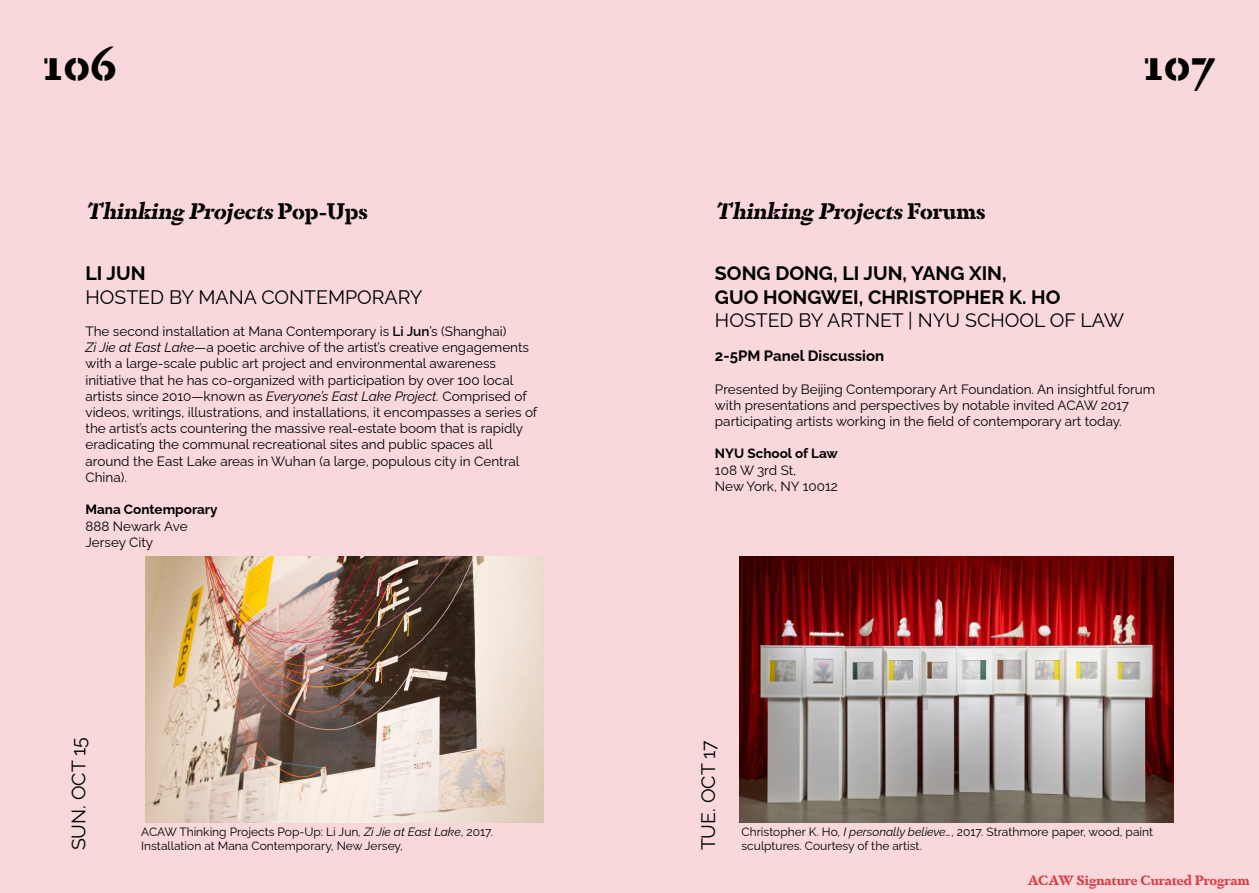
<style>
.page{position:relative;width:1259px;height:893px;background:#fff}
.page>*{position:absolute;margin:0;border:0;box-sizing:border-box;transform-origin:0 0}
.t1{font:700 46.5px "Dapifer Stencil";color:#000}
.t2{font:italic 700 22.5px "Dapifer Stencil";color:#000}
.t3{font:19.5px "Raleway";color:#000}
.t4{font:700 19.5px/23.4px "Raleway";color:#000}
.t5{font:700 15px "Raleway";color:#000}
.t6{font:13.5px/16.2px "Raleway";color:#000}
.t7{font:700 13.5px "Raleway";color:#000}
.t8{font:700 13.5px "Dapifer Stencil";color:#da3c47}
.t9{font:12px/13.5px "Raleway";color:#000}
.s1{font-style:normal}
.s2{font-weight:600}
.s3{font-style:italic}
</style>
<div class="page">
<div style="left:0;top:0;width:636px;height:893px;background:#f8d8da"></div>
<div style="left:628px;top:0;width:631px;height:893px;background:#f8d8da"></div>
<img style="left:739px;top:556px;width:434px;height:266px">
<img style="left:145px;top:556px;width:399px;height:266px">
<h1 class="t1" style="left:43px;top:29px;width:76px">106</h1>
<h1 class="t1" style="left:1143px;top:29px;width:75px">107</h1>
<h2 class="t2" style="left:85px;top:195px;width:284px">Thinking Projects<span class="s1">P o p - U p s</span></h2>
<h2 class="t2" style="left:715px;top:195px;width:272px">Thinking Projects<span class="s1">F o r u m s</span></h2>
<h3 class="t4" style="left:85px;top:260px;width:62px">LI JUN</h3>
<h3 class="t3" style="left:85px;top:281px;width:339px">HOSTED BY MANA CONTEMPORARY</h3>
<p class="t6" style="left:85px;top:322px;width:453px">The second installation at Mana Contemporary is <span class="s2">Li Jun</span>’s (Shanghai)<br><span class="s3">Zi Jie at East Lake</span>—a poetic archive of the artist’s creative engagements with a large-scale public art project and environmental awareness initiative that he has co-organized with participation by over 100 local artists since 2010—known as <span class="s3">Everyone’s East Lake Project.</span> Comprised of videos, writings, illustrations, and installations, it encompasses a series of the artist’s acts countering the massive real-estate boom that is rapidly eradicating the communal recreational sites and public spaces all around the East Lake areas in Wuhan (a large, populous city in Central China).</p>
<p class="t7" style="left:85px;top:499px;width:134px">Mana Contemporary</p>
<p class="t6" style="left:85px;top:516px;width:104px">888 Newark Ave<br>Jersey City</p>
<h3 class="t3" style="left:63px;top:850px;width:115px;rotate:-90deg">SUN. OCT 15</h3>
<p class="t9" style="left:141px;top:823px;width:353px;line-height:14.4px">ACAW Thinking Projects Pop-Up: Li Jun<span class="s3">, Zi Jie at East Lake</span>, 2017.<br>Installation at Mana Contemporary, New Jersey,</p>
<h3 class="t4" style="left:715px;top:260px;width:347px">SONG DONG, LI JUN, YANG XIN,<br>GUO HONGWEI, CHRISTOPHER K. HO</h3>
<h3 class="t3" style="left:715px;top:305px;width:411px">HOSTED BY ARTNET | NYU SCHOOL OF LAW</h3>
<p class="t5" style="left:715px;top:344px;width:171px">2-5PM Panel Discussion</p>
<p class="t6" style="left:715px;top:379px;width:442px">Presented by Beijing Contemporary Art Foundation. An insightful forum with presentations and perspectives by notable invited ACAW 2017 participating artists working in the field of contemporary art today.</p>
<p class="t7" style="left:715px;top:443px;width:124px">NYU School of Law</p>
<p class="t6" style="left:715px;top:460px;width:124px">108 W 3rd St,<br>New York, NY 10012</p>
<h3 class="t3" style="left:693px;top:850px;width:112px;rotate:-90deg">TUE. OCT 17</h3>
<p class="t9" style="left:741px;top:824px;width:413px">Christopher K. Ho, <span class="s3">I personally believe…</span>, 2017. Strathmore paper, wood, paint sculptures. Courtesy of the artist.</p>
<p class="t8" style="left:1027px;top:871px;width:223px">ACAW Signature Curated Program</p>
</div>
